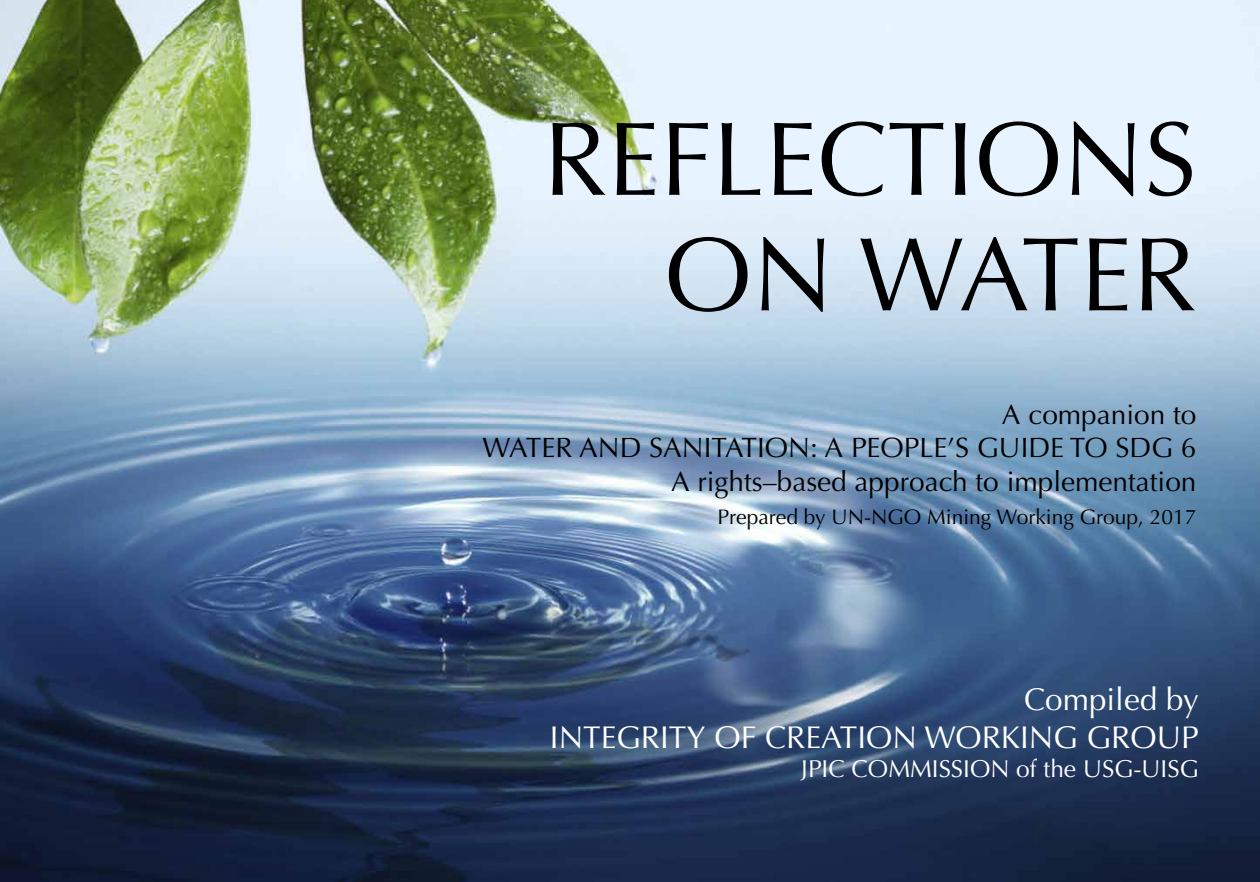
<style>
.page{position:relative;width:1260px;height:882px;background:#fff}
.page>*{position:absolute;margin:0;border:0;box-sizing:border-box;transform-origin:0 0}
.t1{font:105px/115.5px "Optima";color:#000;text-align:right}
.t2{font:31.5px/37.8px "Optima";color:#fff;text-align:right}
.t3{font:28px/33.6px "Optima";color:#000;text-align:right}
.t4{font:24.5px "Optima";color:#fff}
.t5{font:21px "Optima";color:#000}
</style>
<div class="page">
<img style="left:0;top:0;width:1260px;height:882px">
<h1 class="t1" style="left:543px;top:103px;width:655px">REFLECTIONS<br>ON WATER</h1>
<p class="t3" style="left:482px;top:398px;width:716px">A companion to<br>WATER AND SANITATION: A PEOPLE’S GUIDE TO SDG 6<br>A rights–based approach to implementation</p>
<p class="t5" style="left:718px;top:505px;width:480px">Prepared by UN-NGO Mining Working Group, 2017</p>
<p class="t2" style="left:550px;top:681px;width:650px">Compiled by<br>INTEGRITY OF CREATION WORKING GROUP</p>
<p class="t4" style="left:801px;top:755px;width:399px">JPIC COMMISSION of the USG-UISG</p>
</div>
